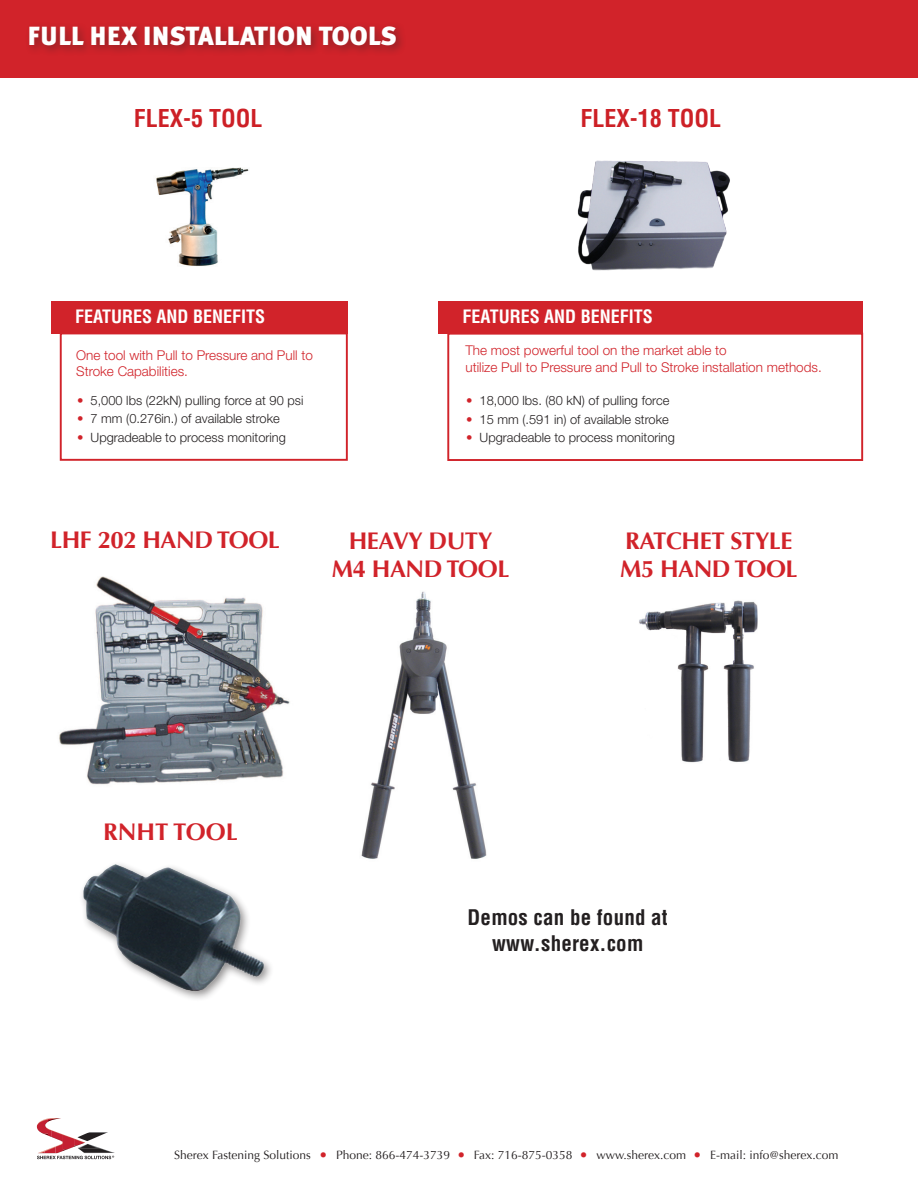
<style>
.page{position:relative;width:918px;height:1188px;background:#fff}
.page>*{position:absolute;margin:0;border:0;box-sizing:border-box;transform-origin:0 0}
.t1{font:900 26.25px "Meta Plus";color:#fff}
.t2{font:700 24px/28.8px "Optima";letter-spacing:-.02em;color:#d1232a;text-align:center}
.t3{font:700 condensed 24px "Helvetica";color:#cd2026}
.t4{font:700 24px "Optima";color:#d1232a}
.t5{font:700 condensed 21px/25.2px "Helvetica LT Std";letter-spacing:.01em;color:#231f20;text-align:center}
.t6{font:700 condensed 18px "Helvetica";color:#fff}
.t7{font:300 13.5px/16.5px "Helvetica Neue LT Std";color:#d1232a}
.t8{font:300 12.9px "Helvetica Neue LT Std";color:#231f20}
.t9{font:12px "Optima";color:#231f20}
.s1{color:#d1232a}
.s2{font-size:15px;color:#d1232a}
</style>
<div class="page">
<div style="left:0;top:0;width:918px;height:77px;background:#d1232a"></div>
<div style="left:25px;top:22px;width:382px;height:35px;background:#231f20;opacity:.4"></div>
<svg style="left:37px;top:1118px;width:77px;height:41px"></svg>
<img style="left:156px;top:167px;width:93px;height:99px">
<svg style="left:156px;top:200px;width:30px;height:36px"></svg>
<div style="left:447px;top:333px;width:416px;height:128px;background:#fff;border:2px solid #d1232a"></div>
<div style="left:60px;top:332px;width:288px;height:129px;background:#fff;border:2px solid #d1232a"></div>
<div style="left:439px;top:302px;width:424px;height:32px;background:#d1232a"></div>
<div style="left:51px;top:301px;width:297px;height:33px;background:#d1232a"></div>
<img style="left:577px;top:160px;width:153px;height:111px">
<img style="left:59px;top:576px;width:231px;height:209px">
<img style="left:361px;top:591px;width:126px;height:268px">
<img style="left:639px;top:600px;width:119px;height:163px">
<div style="left:79px;top:861px;width:195px;height:141px;background:#231f20;opacity:.5"></div>
<img style="left:80px;top:864px;width:185px;height:128px">
<h1 class="t1" style="left:28px;top:21px;width:371px">FULL HEX INSTALLATION TOOLS</h1>
<h2 class="t3" style="left:134px;top:103px;width:130px">FLEX-5 TOOL</h2>
<h2 class="t3" style="left:581px;top:103px;width:142px">FLEX-18 TOOL</h2>
<h3 class="t6" style="left:75px;top:305px;width:192px">FEATURES AND BENEFITS</h3>
<h3 class="t6" style="left:463px;top:305px;width:192px">FEATURES AND BENEFITS</h3>
<p class="t7" style="left:76px;top:347px;width:238px">One tool with Pull to Pressure and Pull to<br>Stroke Capabilities.</p>
<p class="t8" style="left:77px;top:392px;width:228px"><span class="s1">•</span> 5,000 lbs (22kN) pulling force at 90 psi</p>
<p class="t8" style="left:77px;top:411px;width:204px"><span class="s1">•</span> 7 mm (0.276in.) of available stroke</p>
<p class="t8" style="left:77px;top:430px;width:210px"><span class="s1">•</span> Upgradeable to process monitoring</p>
<p class="t7" style="left:465px;top:342px;width:358px">The most powerful tool on the market able to<br>utilize Pull to Pressure and Pull to Stroke installation methods.</p>
<p class="t8" style="left:466px;top:393px;width:205px"><span class="s1">•</span> 18,000 lbs. (80 kN) of pulling force</p>
<p class="t8" style="left:466px;top:411px;width:204px"><span class="s1">•</span> 15 mm (.591 in) of available stroke</p>
<p class="t8" style="left:466px;top:430px;width:210px"><span class="s1">•</span> Upgradeable to process monitoring</p>
<h2 class="t2" style="left:50px;top:526px;width:231px">LHF 202 HAND TOOL</h2>
<h2 class="t2" style="left:332px;top:526px;width:179px">HEAVY DUTY<br>M4 HAND TOOL</h2>
<h2 class="t2" style="left:620px;top:526px;width:179px;text-align:left">RATCHET STYLE<br>M5 HAND TOOL</h2>
<h2 class="t4" style="left:103px;top:817px;width:136px">RNHT TOOL</h2>
<h3 class="t5" style="left:468px;top:905px;width:202px">Demos can be found at www.sherex.com</h3>
<p class="t9" style="left:174px;top:1148px;width:666px">Sherex Fastening Solutions <span class="s2">•</span> Phone: 866-474-3739 <span class="s2">•</span> Fax: 716-875-0358 <span class="s2">•</span> www.sherex.com <span class="s2">•</span> E-mail: info@sherex.com</p>
</div>
